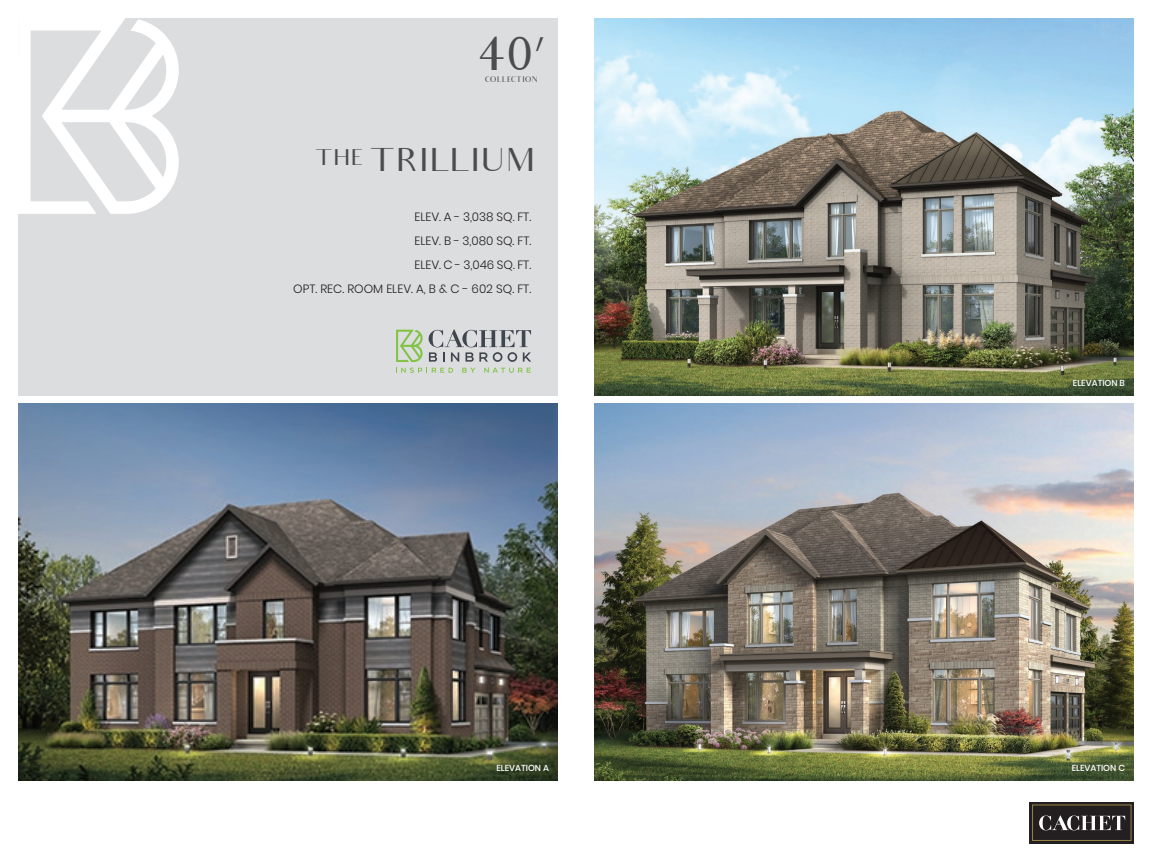
<style>
.page{position:relative;width:1152px;height:864px;background:#fff}
.page>*{position:absolute;margin:0;border:0;box-sizing:border-box;transform-origin:0 0}
.t1{font:46.3px "Audrey";color:#4c4c4c}
.t2{font:32px "Audrey";color:#4c4c4c}
.t3{font:300 12px/24px "Poppins";color:#231f20;text-align:justify}
.t4{font:500 8.7px "Poppins";color:#fff}
.t5{font:7.9px "Audrey";color:#4c4c4c}
</style>
<div class="page">
<img style="left:594px;top:18px;width:540px;height:377px">
<img style="left:594px;top:403px;width:540px;height:377px">
<div style="left:1030px;top:802px;width:104px;height:41px;background:#231f20"></div>
<div style="left:1032px;top:805px;width:99px;height:36px;border:1px solid #968446"></div>
<svg style="left:1039px;top:815px;width:86px;height:15px"></svg>
<div style="left:18px;top:18px;width:540px;height:377px;background:#dcdddf"></div>
<img style="left:18px;top:403px;width:540px;height:377px">
<svg style="left:18px;top:18px;width:161px;height:196px"></svg>
<svg style="left:396px;top:330px;width:27px;height:32px"></svg>
<svg style="left:396px;top:368px;width:57px;height:5px"></svg>
<svg style="left:462px;top:368px;width:13px;height:5px"></svg>
<svg style="left:484px;top:368px;width:47px;height:5px"></svg>
<svg style="left:429px;top:330px;width:102px;height:32px"></svg>
<h1 class="t1" style="left:476px;top:27px;width:68px">40’</h1>
<p class="t5" style="left:485px;top:75px;width:55px">COLLECTION</p>
<h2 class="t2" style="left:315px;top:141px;width:223px"><sup>THE</sup> TRILLIUM</h2>
<p class="t3" style="left:414px;top:206px;width:118px">ELEV. A - 3,038 SQ. FT.<br>ELEV. B - 3,080 SQ. FT.<br>ELEV. C - 3,046 SQ. FT.</p>
<p class="t3" style="left:293px;top:277px;width:240px">OPT. REC. ROOM ELEV. A, B &amp; C - 602 SQ. FT.</p>
<p class="t4" style="left:496px;top:763px;width:54px">ELEVATION A</p>
<p class="t4" style="left:1073px;top:378px;width:54px">ELEVATION B</p>
<p class="t4" style="left:1072px;top:763px;width:55px">ELEVATION C</p>
</div>
